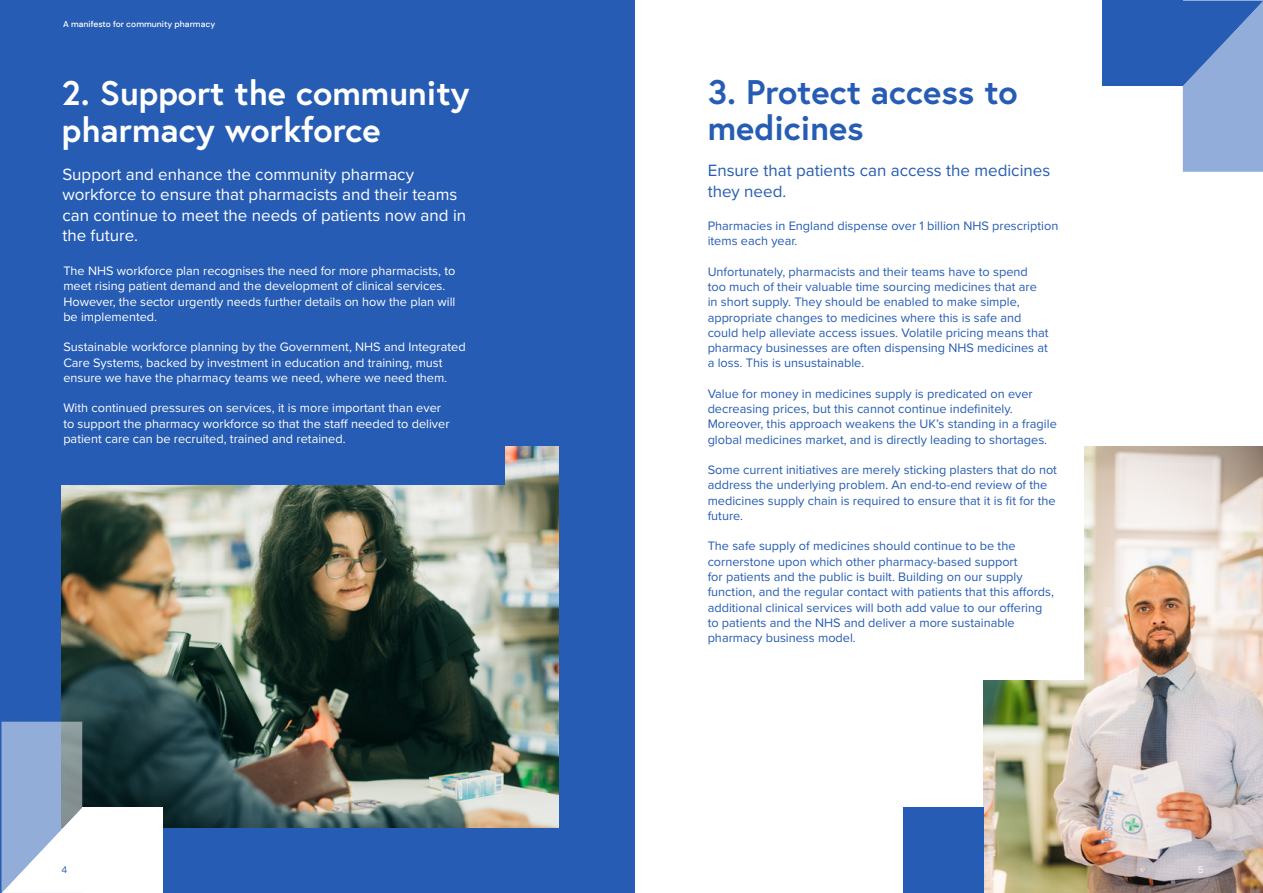
<style>
.page{position:relative;width:1263px;height:893px;background:#fff}
.page>*{position:absolute;margin:0;border:0;box-sizing:border-box;transform-origin:0 0}
.t1{font:700 34.2px/37px "Europa";color:#fff}
.t2{font:700 34.2px/35.8px "Europa";color:#265cb3}
.t3{font:16.95px/20.4px "Proxima Nova";color:#fff}
.t4{font:16.95px/20.4px "Proxima Nova";color:#265cb3}
.t5{font:12.75px/15.3px "Proxima Nova";color:#265cb3}
.t6{font:12.75px/15.3px "Proxima Nova";color:#fff}
.t7{font:9.45px "DM Sans";color:#265cb3}
.t8{font:9.45px "DM Sans";color:#fff}
.t9{font:500 8.55px "DM Sans";color:#fff}
</style>
<div class="page">
<div style="left:0;top:0;width:634px;height:893px;background:#265cb3"></div>
<img style="left:62px;top:447px;width:497px;height:380px">
<div style="left:42px;top:370px;width:462px;height:114px;background:#265cb3"></div>
<img style="left:983px;top:447px;width:280px;height:446px">
<div style="left:82px;top:807px;width:81px;height:86px;background:#fff"></div>
<svg style="left:2px;top:722px;width:80px;height:171px;background:#abbdd7"></svg>
<div style="left:1102px;top:1px;width:81px;height:85px;background:#265cb3"></div>
<svg style="left:1183px;top:1px;width:80px;height:171px;background:#7799cf"></svg>
<div style="left:909px;top:393px;width:175px;height:287px;background:#fff"></div>
<div style="left:903px;top:807px;width:80px;height:86px;background:#265cb3"></div>
<p class="t9" style="left:63px;top:19px;width:154px">A manifesto for community pharmacy</p>
<h1 class="t1" style="left:62px;top:74px;width:409px">2. Support the community pharmacy workforce</h1>
<h2 class="t3" style="left:62px;top:163px;width:405px">Support and enhance the community pharmacy workforce to ensure that pharmacists and their teams can continue to meet the needs of patients now and in the future.</h2>
<p class="t6" style="left:63px;top:263px;width:394px">The NHS workforce plan recognises the need for more pharmacists, to meet rising patient demand and the development of clinical services.<br>However, the sector urgently needs further details on how the plan will be implemented.</p>
<p class="t6" style="left:63px;top:339px;width:404px">Sustainable workforce planning by the Government, NHS and Integrated<br>Care Systems, backed by investment in education and training, must ensure we have the pharmacy teams we need, where we need them.</p>
<p class="t6" style="left:63px;top:400px;width:388px">With continued pressures on services, it is more important than ever to support the pharmacy workforce so that the staff needed to deliver patient care can be recruited, trained and retained.</p>
<h1 class="t2" style="left:708px;top:73px;width:312px">3. Protect access to medicines</h1>
<h2 class="t4" style="left:708px;top:160px;width:344px">Ensure that patients can access the medicines they need.</h2>
<p class="t5" style="left:708px;top:217px;width:352px">Pharmacies in England dispense over 1 billion NHS prescription items each year.</p>
<p class="t5" style="left:708px;top:263px;width:342px">Unfortunately, pharmacists and their teams have to spend too much of their valuable time sourcing medicines that are in short supply. They should be enabled to make simple, appropriate changes to medicines where this is safe and could help alleviate access issues. Volatile pricing means that pharmacy businesses are often dispensing NHS medicines at a loss. This is unsustainable.</p>
<p class="t5" style="left:708px;top:385px;width:351px">Value for money in medicines supply is predicated on ever decreasing prices, but this cannot continue indefinitely.<br>Moreover, this approach weakens the UK’s standing in a fragile global medicines market, and is directly leading to shortages.</p>
<p class="t5" style="left:708px;top:462px;width:351px">Some current initiatives are merely sticking plasters that do not address the underlying problem. An end-to-end review of the medicines supply chain is required to ensure that it is fit for the future.</p>
<p class="t5" style="left:708px;top:538px;width:348px">The safe supply of medicines should continue to be the cornerstone upon which other pharmacy-based support<br>for patients and the public is built. Building on our supply function, and the regular contact with patients that this affords, additional clinical services will both add value to our offering to patients and the NHS and deliver a more sustainable pharmacy business model.</p>
<p class="t7" style="left:62px;top:864px;width:7px">4</p>
<p class="t8" style="left:1198px;top:864px;width:7px">5</p>
</div>
